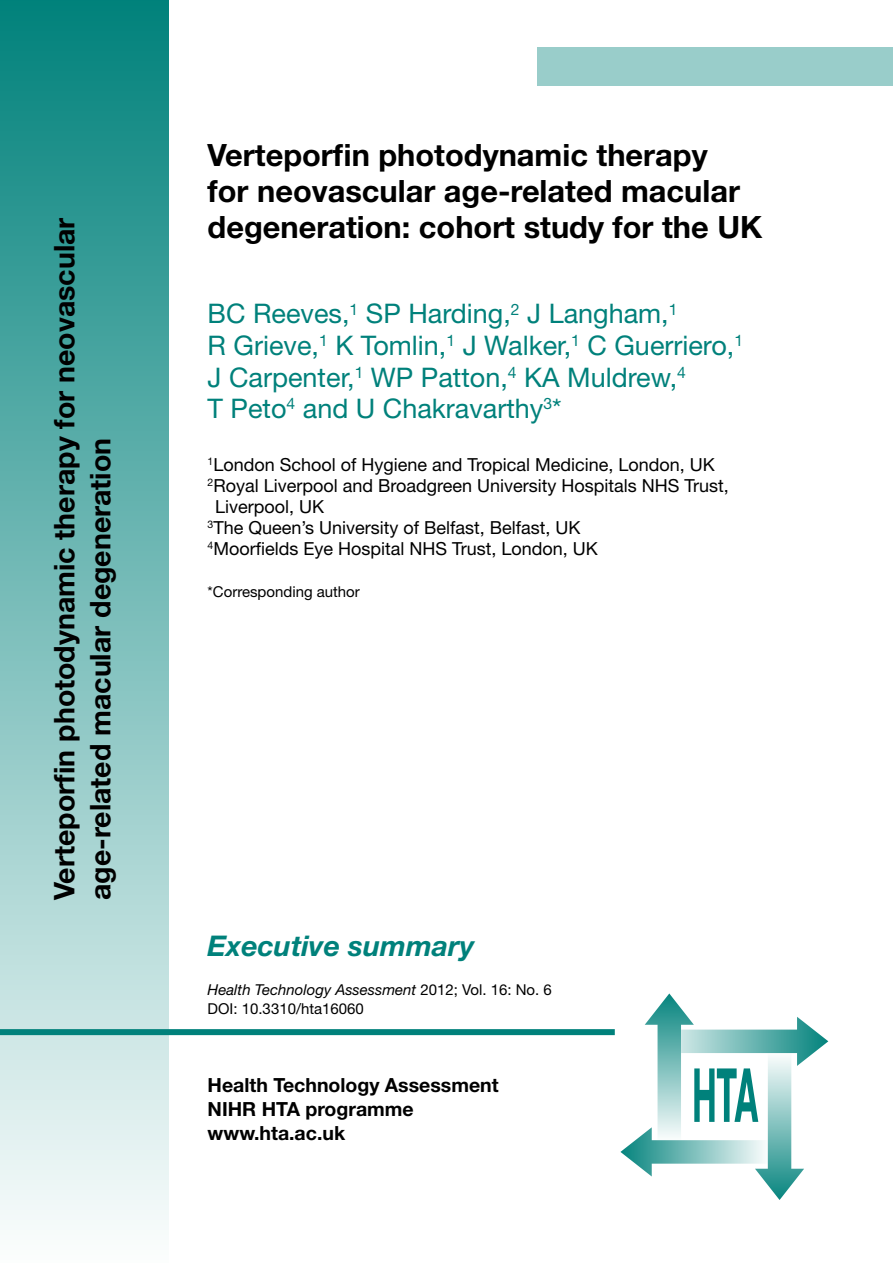
<style>
.page{position:relative;width:893px;height:1263px;background:#fff}
.page>*{position:absolute;margin:0;border:0;box-sizing:border-box;transform-origin:0 0}
.t1{font:700 30.75px/36px "Helvetica Neue LT Pro";color:#000}
.t2{font:700 28.5px/36px "Helvetica Neue LT Pro";color:#000}
.t3{font:italic 700 28.5px "Helvetica Neue LT Pro";color:#00817b}
.t4{font:27px/31.5px "Helvetica Neue LT Pro";color:#00817b}
.t5{font:700 19.5px/24px "Helvetica Neue LT Pro";color:#000}
.t6{font:18px "Helvetica Neue LT Pro";color:#000}
.t7{font:15px/19.5px "Helvetica Neue LT Pro";color:#000}
.s1{font-style:italic}
</style>
<div class="page">
<div style="left:0;top:0;width:169px;height:1263px;background:linear-gradient(to bottom,#01817b,#fcfefd)"></div>
<svg style="left:620px;top:993px;width:208px;height:207px"></svg>
<div style="left:538px;top:47px;width:355px;height:39px;background:#99cdca"></div>
<div style="left:0;top:1029px;width:615px;height:6px;background:#00817b"></div>
<h2 class="t2" style="left:45px;top:900px;width:684px;rotate:-90deg">Verteporfin photodynamic therapy for neovascular age-related macular degeneration</h2>
<h1 class="t1" style="left:208px;top:136px;width:556px">Verteporfin photodynamic therapy<br>for neovascular age-related macular degeneration: cohort study for the UK</h1>
<h3 class="t4" style="left:208px;top:297px;width:537px">BC Reeves,<sup>1</sup> SP Harding,<sup>2</sup> J Langham,<sup>1<br></sup>R Grieve,<sup>1</sup> K Tomlin,<sup>1</sup> J Walker,<sup>1</sup> C Guerriero,<sup>1<br></sup>J Carpenter,<sup>1</sup> WP Patton,<sup>4</sup> KA Muldrew,<sup>4<br></sup>T Peto<sup>4</sup> and U Chakravarthy<sup>3</sup>*</h3>
<p class="t6" style="left:208px;top:453px;width:509px"><sup>1</sup>London School of Hygiene and Tropical Medicine, London, UK</p>
<p class="t6" style="left:208px;top:474px;width:523px"><sup>2</sup>Royal Liverpool and Broadgreen University Hospitals NHS Trust,</p>
<p class="t6" style="left:215px;top:495px;width:111px">Liverpool, UK</p>
<p class="t6" style="left:208px;top:516px;width:374px"><sup>3</sup>The Queen’s University of Belfast, Belfast, UK</p>
<p class="t6" style="left:208px;top:537px;width:392px"><sup>4</sup>Moorfields Eye Hospital NHS Trust, London, UK</p>
<p class="t7" style="left:208px;top:581px;width:154px">*Corresponding author</p>
<h2 class="t3" style="left:208px;top:927px;width:269px">Executive summary</h2>
<p class="t7" style="left:208px;top:979px;width:346px"><span class="s1">Health Technology Assessment</span> 2012; Vol. 16: No. 6<br>DOI: 10.3310/hta16060</p>
<p class="t5" style="left:208px;top:1072px;width:293px">Health Technology Assessment<br>NIHR HTA programme www.hta.ac.uk</p>
</div>
